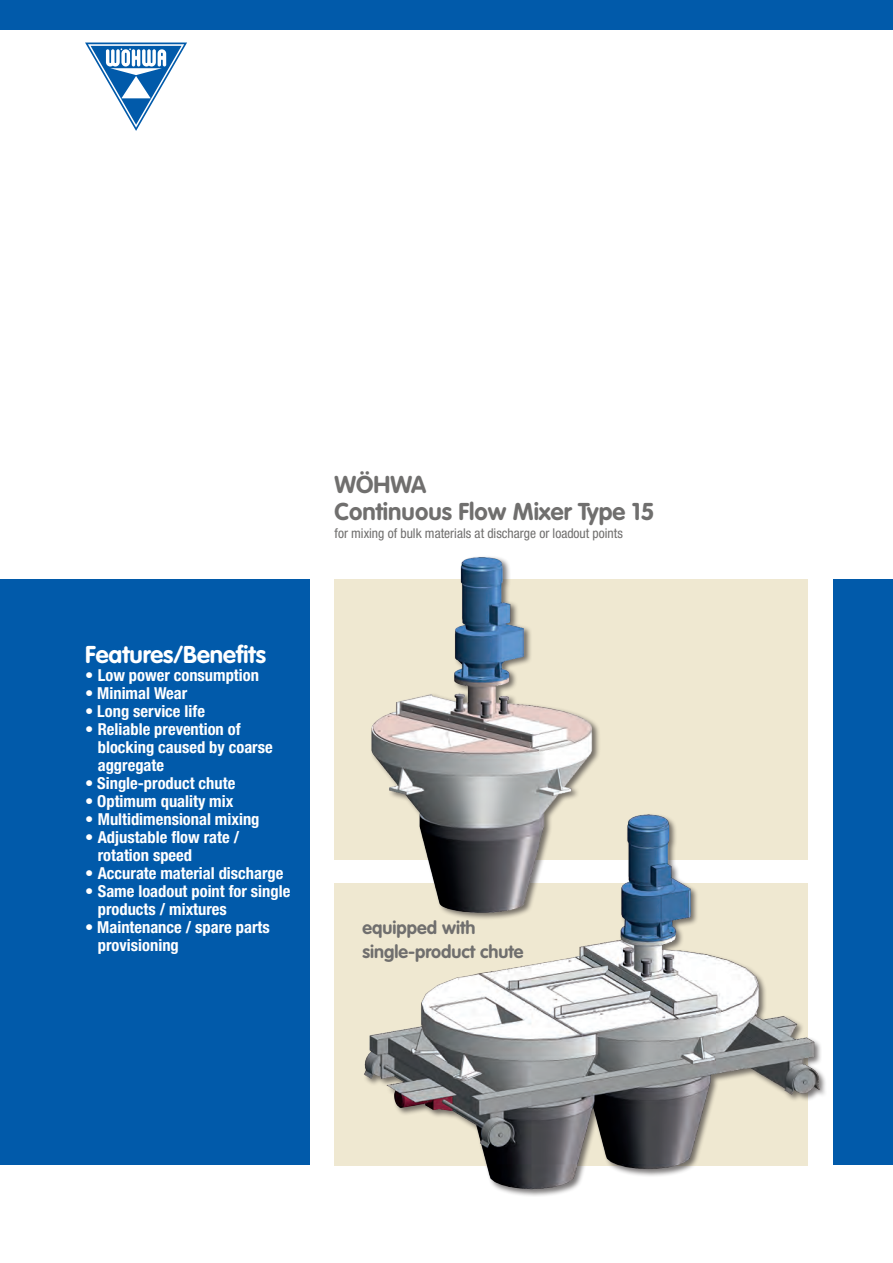
<style>
.page{position:relative;width:893px;height:1263px;background:#fff}
.page>*{position:absolute;margin:0;border:0;box-sizing:border-box;transform-origin:0 0}
.t1{font:700 24px/27px "VAG Rounded";color:#706f6e}
.t2{font:700 24px "VAG Rounded";color:#fff}
.t3{font:700 18px/24px "VAG Rounded";color:#706f6e}
.t4{font:700 condensed 16.5px/18px "Helvetica Neue";color:#fff}
.t5{font:condensed 13.5px "Helvetica Neue";color:#706f6e}
</style>
<div class="page">
<div style="left:0;top:0;width:893px;height:30px;background:#015aaa"></div>
<div style="left:0;top:579px;width:309px;height:586px;background:#015aaa"></div>
<div style="left:334px;top:883px;width:474px;height:282px;background:#efe8d1"></div>
<div style="left:833px;top:579px;width:60px;height:586px;background:#015aaa"></div>
<div style="left:334px;top:579px;width:474px;height:281px;background:#efe8d1"></div>
<svg style="left:85px;top:43px;width:102px;height:88px"></svg>
<img style="left:371px;top:556px;width:228px;height:240px">
<img style="left:349px;top:796px;width:477px;height:400px">
<h1 class="t2" style="left:85px;top:640px;width:182px">Features/Benefits</h1>
<p class="t4" style="left:85px;top:666px;width:175px">• Low power consumption</p>
<p class="t4" style="left:85px;top:684px;width:104px">• Minimal Wear</p>
<p class="t4" style="left:85px;top:702px;width:121px">• Long service life</p>
<p class="t4" style="left:98px;top:720px;width:176px;text-indent:-13px">• Reliable prevention of blocking caused by coarse aggregate</p>
<p class="t4" style="left:85px;top:774px;width:152px">• Single-product chute</p>
<p class="t4" style="left:85px;top:792px;width:150px">• Optimum quality mix</p>
<p class="t4" style="left:85px;top:810px;width:176px">• Multidimensional mixing</p>
<p class="t4" style="left:98px;top:828px;width:143px;text-indent:-13px">• Adjustable flow rate / rotation speed</p>
<p class="t4" style="left:85px;top:864px;width:200px">• Accurate material discharge</p>
<p class="t4" style="left:98px;top:882px;width:194px;text-indent:-13px">• Same loadout point for single products / mixtures</p>
<p class="t4" style="left:98px;top:918px;width:173px;text-indent:-13px">• Maintenance / spare parts provisioning</p>
<h1 class="t1" style="left:334px;top:471px;width:321px">WÖHWA<br>Continuous Flow Mixer Type 15</h1>
<p class="t5" style="left:334px;top:525px;width:290px">for mixing of bulk materials at discharge or loadout points</p>
<p class="t3" style="left:363px;top:915px;width:162px">equipped with single-product chute</p>
</div>
